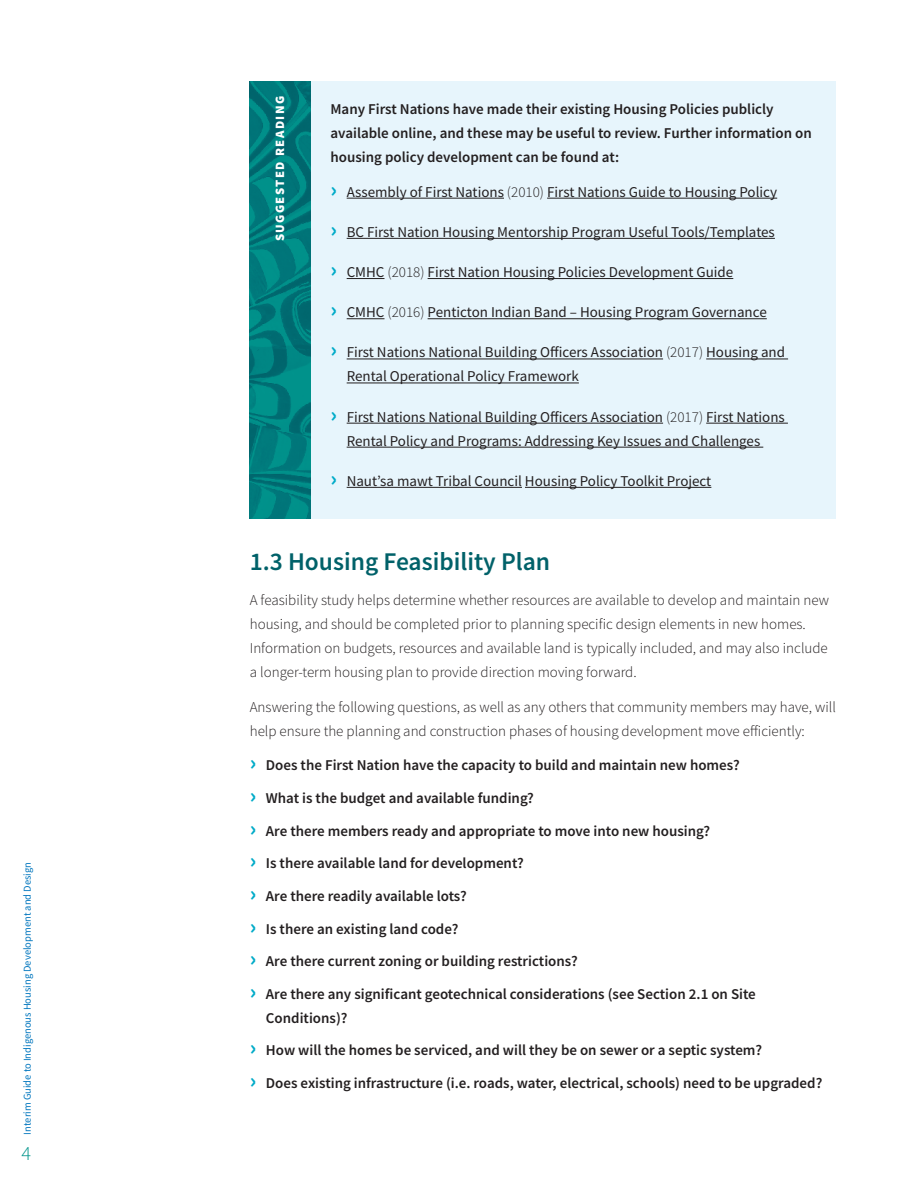
<style>
.page{position:relative;width:918px;height:1188px;background:#fff}
.page>*{position:absolute;margin:0;border:0;box-sizing:border-box;transform-origin:0 0}
.t1{font:600 25.5px "Source Sans Pro";color:#006169}
.t2{font:300 20.25px "Source Sans Pro";color:#00948b}
.H3_-_Suggested_Readi{font:600 15px/24px "Source Sans Pro";color:#231f20}
.t3{font:15px/24px "Source Sans Pro";color:#231f20}
.Body{font:300 15px/24px "Source Sans Pro";color:#231f20}
.Suggested_Reading{font:900 12.75px "Source Sans Pro";letter-spacing:.11em;color:#fff}
.t4{font:10.5px "Source Sans Pro";color:#0076be}
.s1{font-weight:700;font-size:22.5px;color:#00abc8}
.s2{font-weight:300}
</style>
<div class="page">
<div style="left:309px;top:81px;width:527px;height:437px;background:#e7f5fc"></div>
<hr style="left:347px;top:198px;width:157px;height:1px;background:#231f20">
<hr style="left:547px;top:198px;width:230px;height:1px;background:#231f20">
<hr style="left:347px;top:238px;width:428px;height:1px;background:#231f20">
<hr style="left:347px;top:278px;width:37px;height:1px;background:#231f20">
<hr style="left:428px;top:278px;width:305px;height:1px;background:#231f20">
<hr style="left:347px;top:318px;width:37px;height:1px;background:#231f20">
<hr style="left:428px;top:318px;width:339px;height:1px;background:#231f20">
<hr style="left:347px;top:359px;width:316px;height:1px;background:#231f20">
<hr style="left:706px;top:359px;width:82px;height:1px;background:#231f20">
<hr style="left:347px;top:383px;width:232px;height:1px;background:#231f20">
<hr style="left:347px;top:423px;width:316px;height:1px;background:#231f20">
<hr style="left:706px;top:423px;width:82px;height:1px;background:#231f20">
<hr style="left:347px;top:447px;width:416px;height:1px;background:#231f20">
<hr style="left:347px;top:487px;width:175px;height:1px;background:#231f20">
<hr style="left:525px;top:487px;width:186px;height:1px;background:#231f20">
<img style="left:250px;top:81px;width:60px;height:437px">
<p class="t4" style="left:21px;top:1135px;width:274px;rotate:-90deg">Interim Guide to Indigenous Housing Development and Design</p>
<h2 class="t2" style="left:22px;top:1141px;width:11px">4</h2>
<p class="Suggested_Reading" style="left:271px;top:241px;width:147px;rotate:-90deg">SUGGESTED READING</p>
<p class="H3_-_Suggested_Readi" style="left:330px;top:97px;width:483px">Many First Nations have made their existing Housing Policies publicly available online, and these may be useful to review. Further information on housing policy development can be found at:</p>
<p class="t3" style="left:330px;top:180px;width:448px"><span class="s1">›</span> Assembly of First Nations <span class="s2">(2010)</span> First Nations Guide to Housing Policy</p>
<p class="t3" style="left:330px;top:220px;width:446px"><span class="s1">›</span> BC First Nation Housing Mentorship Program Useful Tools/Templates</p>
<p class="t3" style="left:330px;top:260px;width:404px"><span class="s1">›</span> CMHC <span class="s2">(2018)</span> First Nation Housing Policies Development Guide</p>
<p class="t3" style="left:330px;top:300px;width:438px"><span class="s1">›</span> CMHC <span class="s2">(2016)</span> Penticton Indian Band – Housing Program Governance</p>
<p class="t3" style="left:347px;top:340px;width:440px;text-indent:-16px"><span class="s1">›</span> First Nations National Building Officers Association <span class="s2">(2017)</span> Housing and<br>Rental Operational Policy Framework</p>
<p class="t3" style="left:330px;top:405px;width:456px;text-align:center"><span class="s1">›</span> First Nations National Building Officers Association <span class="s2">(2017)</span> First Nations<br>Rental Policy and Programs: Addressing Key Issues and Challenges</p>
<p class="t3" style="left:330px;top:469px;width:382px"><span class="s1">›</span> Naut’sa mawt Tribal Council Housing Policy Toolkit Project</p>
<h2 class="t1" style="left:250px;top:545px;width:302px">1.3 Housing Feasibility Plan</h2>
<p class="Body" style="left:250px;top:588px;width:581px">A feasibility study helps determine whether resources are available to develop and maintain new housing, and should be completed prior to planning specific design elements in new homes.<br>Information on budgets, resources and available land is typically included, and may also include a longer-term housing plan to provide direction moving forward.</p>
<p class="Body" style="left:250px;top:695px;width:588px">Answering the following questions, as well as any others that community members may have, will help ensure the planning and construction phases of housing development move efficiently:</p>
<p class="H3_-_Suggested_Readi" style="left:250px;top:753px;width:491px"><span class="s1">›</span> Does the First Nation have the capacity to build and maintain new homes?</p>
<p class="H3_-_Suggested_Readi" style="left:250px;top:786px;width:286px"><span class="s1">›</span> What is the budget and available funding?</p>
<p class="H3_-_Suggested_Readi" style="left:250px;top:818px;width:462px"><span class="s1">›</span> Are there members ready and appropriate to move into new housing?</p>
<p class="H3_-_Suggested_Readi" style="left:250px;top:851px;width:275px"><span class="s1">›</span> Is there available land for development?</p>
<p class="H3_-_Suggested_Readi" style="left:250px;top:884px;width:219px"><span class="s1">›</span> Are there readily available lots?</p>
<p class="H3_-_Suggested_Readi" style="left:250px;top:916px;width:210px"><span class="s1">›</span> Is there an existing land code?</p>
<p class="H3_-_Suggested_Readi" style="left:250px;top:949px;width:330px"><span class="s1">›</span> Are there current zoning or building restrictions?</p>
<p class="H3_-_Suggested_Readi" style="left:266px;top:982px;width:491px;text-indent:-16px"><span class="s1">›</span> Are there any significant geotechnical considerations (see Section 2.1 on Site<br>Conditions)?</p>
<p class="H3_-_Suggested_Readi" style="left:250px;top:1038px;width:514px"><span class="s1">›</span> How will the homes be serviced, and will they be on sewer or a septic system?</p>
<p class="H3_-_Suggested_Readi" style="left:250px;top:1071px;width:574px"><span class="s1">›</span> Does existing infrastructure (i.e. roads, water, electrical, schools) need to be upgraded?</p>
</div>
